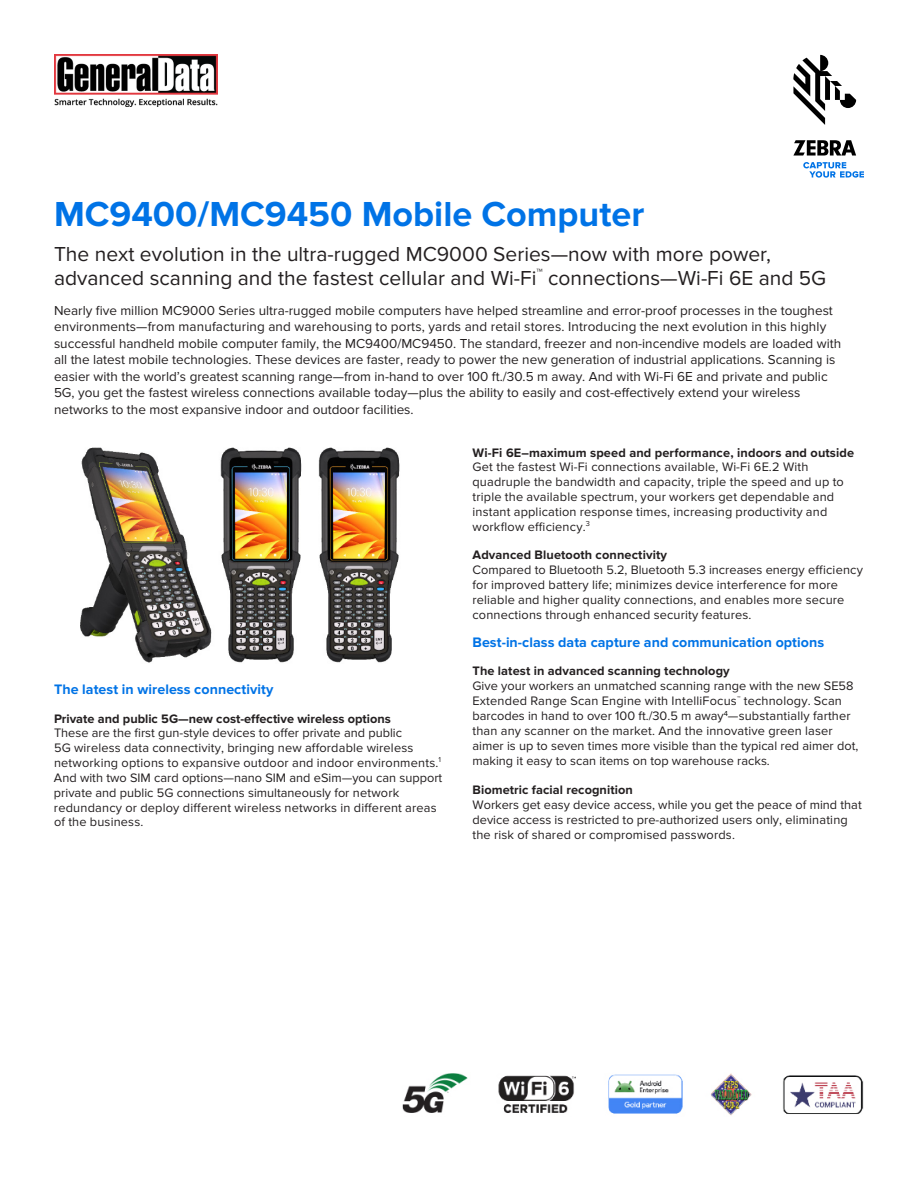
<style>
.page{position:relative;width:918px;height:1188px;background:#fff}
.page>*{position:absolute;margin:0;border:0;box-sizing:border-box;transform-origin:0 0}
.t1{font:700 36px "Proxima Nova";color:#0073e6}
.t2{font:21px/24px "Proxima Nova";color:#231f20}
.t3{font:700 14.25px "Proxima Nova";letter-spacing:.005em;color:#0073e6}
.t4{font:13.5px/16.5px "Proxima Nova";color:#231f20}
.t5{font:12.75px/15px "Proxima Nova";letter-spacing:.015em;color:#231f20}
.t6{font:700 12.75px "Proxima Nova";letter-spacing:.01em;color:#231f20}
</style>
<div class="page">
<img style="left:402px;top:1073px;width:462px;height:43px">
<img style="left:81px;top:447px;width:319px;height:216px">
<svg style="left:793px;top:55px;width:63px;height:70px"></svg>
<svg style="left:793px;top:140px;width:63px;height:16px"></svg>
<svg style="left:803px;top:162px;width:61px;height:16px"></svg>
<img style="left:54px;top:54px;width:163px;height:53px">
<h1 class="t1" style="left:54px;top:193px;width:592px">MC9400/MC9450 Mobile Computer</h1>
<h2 class="t2" style="left:54px;top:242px;width:774px">The next evolution in the ultra-rugged MC9000 Series—now with more power, advanced scanning and the fastest cellular and Wi-Fi<sup>™</sup> connections—Wi-Fi 6E and 5G</h2>
<p class="t4" style="left:54px;top:302px;width:789px">Nearly five million MC9000 Series ultra-rugged mobile computers have helped streamline and error-proof processes in the toughest environments—from manufacturing and warehousing to ports, yards and retail stores. Introducing the next evolution in this highly successful handheld mobile computer family, the MC9400/MC9450. The standard, freezer and non-incendive models are loaded with all the latest mobile technologies. These devices are faster, ready to power the new generation of industrial applications. Scanning is easier with the world’s greatest scanning range—from in-hand to over 100 ft./30.5 m away. And with Wi-Fi 6E and private and public 5G, you get the fastest wireless connections available today—plus the ability to easily and cost-effectively extend your wireless networks to the most expansive indoor and outdoor facilities.</p>
<p class="t3" style="left:54px;top:681px;width:221px">The latest in wireless connectivity</p>
<p class="t6" style="left:54px;top:711px;width:338px">Private and public 5G—new cost-effective wireless options</p>
<p class="t5" style="left:54px;top:725px;width:390px">These are the first gun-style devices to offer private and public<br>5G wireless data connectivity, bringing new affordable wireless networking options to expansive outdoor and indoor environments.<sup>1<br></sup>And with two SIM card options—nano SIM and eSim—you can support private and public 5G connections simultaneously for network redundancy or deploy different wireless networks in different areas of the business.</p>
<p class="t6" style="left:472px;top:443px;width:383px">Wi-Fi 6E–maximum speed and performance, indoors and outside</p>
<p class="t5" style="left:472px;top:459px;width:373px">Get the fastest Wi-Fi connections available, Wi-Fi 6E.2 With quadruple the bandwidth and capacity, triple the speed and up to triple the available spectrum, your workers get dependable and instant application response times, increasing productivity and workflow efficiency.<sup>3</sup></p>
<p class="t6" style="left:472px;top:548px;width:196px">Advanced Bluetooth connectivity</p>
<p class="t5" style="left:472px;top:563px;width:392px">Compared to Bluetooth 5.2, Bluetooth 5.3 increases energy efficiency for improved battery life; minimizes device interference for more reliable and higher quality connections, and enables more secure connections through enhanced security features.</p>
<p class="t3" style="left:472px;top:634px;width:353px">Best-in-class data capture and communication options</p>
<p class="t6" style="left:472px;top:664px;width:259px">The latest in advanced scanning technology</p>
<p class="t5" style="left:472px;top:679px;width:387px">Give your workers an unmatched scanning range with the new SE58<br>Extended Range Scan Engine with IntelliFocus<sup>™</sup> technology. Scan barcodes in hand to over 100 ft./30.5 m away<sup>4</sup>—substantially farther than any scanner on the market. And the innovative green laser aimer is up to seven times more visible than the typical red aimer dot, making it easy to scan items on top warehouse racks.</p>
<p class="t6" style="left:472px;top:782px;width:162px">Biometric facial recognition</p>
<p class="t5" style="left:472px;top:797px;width:391px">Workers get easy device access, while you get the peace of mind that device access is restricted to pre-authorized users only, eliminating the risk of shared or compromised passwords.</p>
</div>
